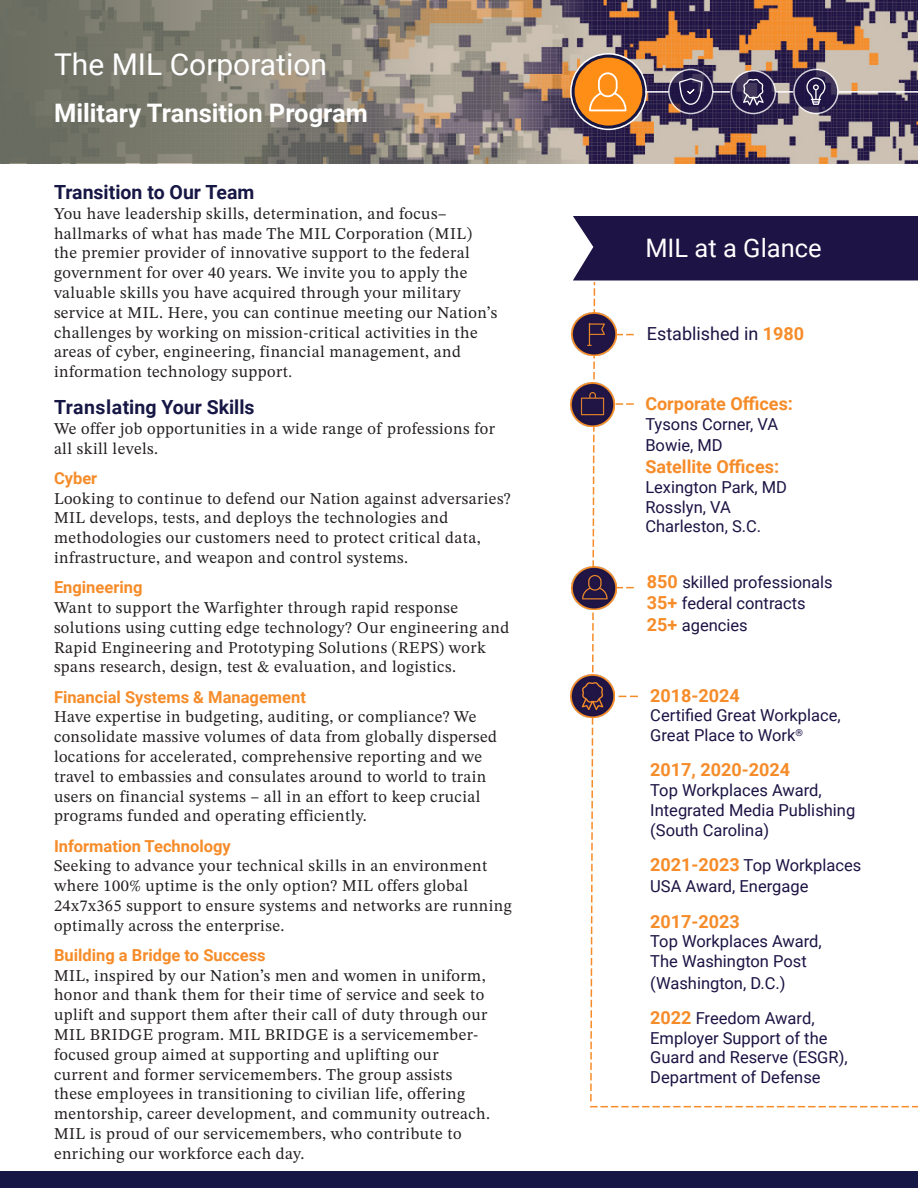
<style>
.page{position:relative;width:918px;height:1188px;background:#fff}
.page>*{position:absolute;margin:0;border:0;box-sizing:border-box;transform-origin:0 0}
.t1{font:30px "Roboto";color:#fff}
.t2{font:700 25.5px "Roboto";color:#fff}
.t3{font:25.5px "Roboto";color:#fff}
.t4{font:700 19.5px "Roboto";color:#171745}
.t5{font:700 18px "Roboto";color:#f68c29}
.t6{font:18px "Roboto";color:#1d1344}
.t7{font:16.5px/19.8px "STIX Two Text";letter-spacing:.025em;color:#231f20}
.t8{font:16.5px/19.8px "Roboto";color:#1d1344}
.t9{font:700 16.5px "Roboto";color:#f68c29}
.s1{font-size:15px}
.s2{font-weight:700;color:#f68c29}
.s3{font-weight:700;font-size:18px;color:#f68c29}
</style>
<div class="page">
<img style="left:0;top:0;width:918px;height:163px">
<svg style="left:0;top:0;width:439px;height:162px;background:#817e72"></svg>
<div style="left:0;top:1172px;width:918px;height:16px;background:#171745"></div>
<svg style="left:669px;top:69px;width:44px;height:45px"></svg>
<div style="left:668px;top:69px;width:45px;height:45px;border:2px solid #fff;border-radius:50%"></div>
<svg style="left:679px;top:78px;width:23px;height:27px"></svg>
<svg style="left:731px;top:71px;width:44px;height:43px"></svg>
<div style="left:731px;top:70px;width:45px;height:44px;border:2px solid #fff;border-radius:50%"></div>
<svg style="left:743px;top:79px;width:21px;height:26px"></svg>
<svg style="left:794px;top:69px;width:44px;height:44px"></svg>
<div style="left:793px;top:69px;width:46px;height:45px;border:2px solid #fff;border-radius:50%"></div>
<svg style="left:806px;top:77px;width:19px;height:28px"></svg>
<svg style="left:570px;top:53px;width:77px;height:77px"></svg>
<div style="left:573px;top:56px;width:71px;height:71px;background:#ff8e16;border-radius:50%"></div>
<div style="left:572px;top:55px;width:73px;height:74px;border:3px solid #171745;border-radius:50%"></div>
<hr style="left:839px;top:91px;width:79px;height:2px;background:#fff">
<svg style="left:776px;top:91px;width:17px;height:2px"></svg>
<svg style="left:713px;top:91px;width:17px;height:2px"></svg>
<hr style="left:645px;top:91px;width:24px;height:2px;background:#fff">
<svg style="left:589px;top:72px;width:37px;height:39px"></svg>
<svg style="left:570px;top:216px;width:348px;height:891px"></svg>
<p class="t1" style="left:54px;top:43px;width:275px">The MIL Corporation</p>
<p class="t2" style="left:54px;top:95px;width:315px">Military Transition Program</p>
<p class="t4" style="left:54px;top:178px;width:202px">Transition to Our Team</p>
<p class="t7" style="left:54px;top:203px;width:445px">You have leadership skills, determination, and focus– hallmarks of what has made The MIL Corporation (MIL) the premier provider of innovative support to the federal government for over 40 years. We invite you to apply the valuable skills you have acquired through your military service at MIL. Here, you can continue meeting our Nation’s challenges by working on mission-critical activities in the areas of cyber, engineering, financial management, and information technology support<span class="s1">.</span></p>
<p class="t4" style="left:54px;top:394px;width:202px">Translating Your Skills</p>
<p class="t7" style="left:54px;top:418px;width:442px">We offer job opportunities in a wide range of professions for all skill levels.</p>
<p class="t9" style="left:54px;top:466px;width:45px">Cyber</p>
<p class="t7" style="left:54px;top:488px;width:458px">Looking to continue to defend our Nation against adversaries?<br>MIL develops, tests, and deploys the technologies and methodologies our customers need to protect critical data, infrastructure, and weapon and control systems.</p>
<p class="t9" style="left:54px;top:576px;width:90px">Engineering</p>
<p class="t7" style="left:54px;top:598px;width:457px">Want to support the Warfighter through rapid response solutions using cutting edge technology? Our engineering and Rapid Engineering and Prototyping Solutions (REPS) work spans research, design, test &amp; evaluation, and logistics.</p>
<p class="t9" style="left:54px;top:685px;width:254px">Financial Systems &amp; Management</p>
<p class="t7" style="left:54px;top:707px;width:445px">Have expertise in budgeting, auditing, or compliance? We consolidate massive volumes of data from globally dispersed locations for accelerated, comprehensive reporting and we travel to embassies and consulates around to world to train users on financial systems – all in an effort to keep crucial programs funded and operating efficiently.</p>
<p class="t9" style="left:54px;top:834px;width:178px">Information Technology</p>
<p class="t7" style="left:54px;top:856px;width:459px">Seeking to advance your technical skills in an environment where 100% uptime is the only option? MIL offers global 24x7x365 support to ensure systems and networks are running optimally across the enterprise.</p>
<p class="t9" style="left:54px;top:943px;width:213px">Building a Bridge to Success</p>
<p class="t7" style="left:54px;top:965px;width:438px">MIL, inspired by our Nation’s men and women in uniform, honor and thank them for their time of service and seek to uplift and support them after their call of duty through our MIL BRIDGE program. MIL BRIDGE is a servicemember&shy;focused group aimed at supporting and uplifting our current and former servicemembers. The group assists these employees in transitioning to civilian life, offering mentorship, career development, and community outreach.<br>MIL is proud of our servicemembers, who contribute to enriching our workforce each day.</p>
<p class="t3" style="left:645px;top:230px;width:178px">MIL at a Glance</p>
<p class="t6" style="left:647px;top:321px;width:159px">Established in <span class="s2">1980</span></p>
<p class="t5" style="left:645px;top:391px;width:149px">Corporate Offices:</p>
<p class="t8" style="left:645px;top:413px;width:134px;line-height:21.6px">Tysons Corner, VA<br>Bowie, MD</p>
<p class="t5" style="left:645px;top:454px;width:135px">Satellite Offices:</p>
<p class="t8" style="left:645px;top:476px;width:143px">Lexington Park, MD</p>
<p class="t8" style="left:645px;top:496px;width:87px">Rosslyn, VA</p>
<p class="t8" style="left:645px;top:516px;width:117px">Charleston, S.C.</p>
<p class="t8" style="left:647px;top:571px;width:187px"><span class="s3">850</span> skilled professionals</p>
<p class="t8" style="left:647px;top:593px;width:160px"><span class="s3">35+</span> federal contracts</p>
<p class="t8" style="left:647px;top:614px;width:102px"><span class="s3">25+</span> agencies</p>
<p class="t5" style="left:650px;top:683px;width:91px">2018-2024</p>
<p class="t8" style="left:650px;top:705px;width:192px">Certified Great Workplace,<br>Great Place to Work<sup>®</sup></p>
<p class="t5" style="left:650px;top:757px;width:141px">2017, 2020-2024</p>
<p class="t8" style="left:650px;top:780px;width:207px">Top Workplaces Award,<br>Integrated Media Publishing (South Carolina)</p>
<p class="t8" style="left:650px;top:854px;width:213px;line-height:21.6px"><span class="s3">2021-2023</span> Top Workplaces<br>USA Award, Energage</p>
<p class="t5" style="left:650px;top:908px;width:91px">2017-2023</p>
<p class="t8" style="left:650px;top:931px;width:173px">Top Workplaces Award,</p>
<p class="t8" style="left:650px;top:951px;width:158px">The Washington Post</p>
<p class="t8" style="left:650px;top:972px;width:137px">(Washington, D.C.)</p>
<p class="t8" style="left:650px;top:1007px;width:179px"><span class="s3">2022</span> Freedom Award,<br>Employer Support of the</p>
<p class="t8" style="left:650px;top:1047px;width:199px">Guard and Reserve (ESGR),</p>
<p class="t8" style="left:650px;top:1067px;width:172px">Department of Defense</p>
</div>
